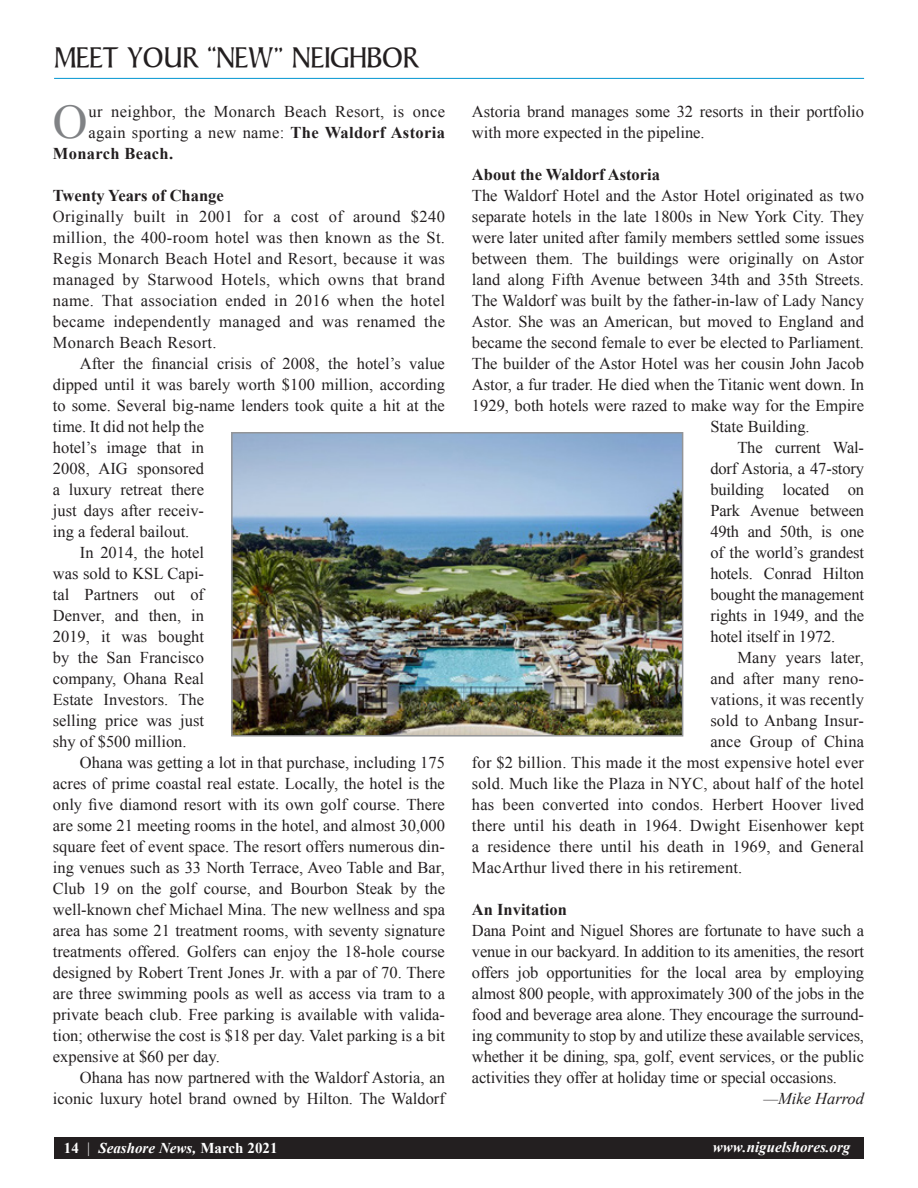
<style>
.page{position:relative;width:918px;height:1188px;background:#fff}
.page>*{position:absolute;margin:0;border:0;box-sizing:border-box;transform-origin:0 0}
.first_body_copy{font:48.15px "Times New Roman";color:#808285}
.t1{font:30px "Persuasion S Si";color:#231f20}
.body_copy{font:16.5px/21px "Times New Roman";color:#231f20;text-align:justify}
.no_indent{font:16.5px/21px "Times New Roman";color:#231f20;text-align:justify}
.first_body_copy-2{font:16.5px "Times New Roman";letter-spacing:.02em;color:#231f20}
.Body_Subhead{font:700 16.5px "Times New Roman";color:#231f20}
.first_body_copy-3{font:700 16.5px "Times New Roman";letter-spacing:.02em;color:#231f20}
.Byline{font:italic 16.5px "Times New Roman";color:#231f20}
.t2{font:italic 700 15px "Times New Roman";color:#fff}
.s1{font-weight:700}
.s2{font-style:normal}
.s3{font-weight:400;font-style:normal}
</style>
<div class="page">
<div style="left:54px;top:1137px;width:810px;height:21px;background:#231f20"></div>
<img style="left:234px;top:435px;width:446px;height:299px">
<div style="left:231px;top:432px;width:452px;height:305px;border:2px solid #939598"></div>
<hr style="left:54px;top:78px;width:810px;height:1px;background:#0095d0">
<p class="t1" style="left:54px;top:40px;width:367px">MEET YOUR “NEW” NEIGHBOR</p>
<p class="first_body_copy" style="left:53px;top:90px;width:36px">O</p>
<p class="first_body_copy-2" style="left:89px;top:100px;width:358px">ur neighbor, the Monarch Beach Resort, is once</p>
<p class="first_body_copy-2" style="left:89px;top:121px;width:358px">again sporting a new name: <span class="s1">The Waldorf Astoria</span></p>
<p class="first_body_copy-3" style="left:53px;top:142px;width:122px">Monarch Beach.</p>
<p class="Body_Subhead" style="left:53px;top:184px;width:172px">Twenty Years of Change</p>
<p class="no_indent" style="left:53px;top:206px;width:394px">Originally built in 2001 for a cost of around $240 million, the 400-room hotel was then known as the St.<br>Regis Monarch Beach Hotel and Resort, because it was managed by Starwood Hotels, which owns that brand name. That association ended in 2016 when the hotel became independently managed and was renamed the Monarch Beach Resort.</p>
<p class="body_copy" style="left:53px;top:353px;width:394px;text-align:left;text-indent:27px">After the financial crisis of 2008, the hotel’s value dipped until it was barely worth $100 million, according to some. Several big-name lenders took quite a hit at the time. It did not help the<br>hotel’s image that in<br>2008, AIG sponsored<br>a luxury retreat there<br>just days after receiv-<br>ing a federal bailout.</p>
<p class="body_copy" style="left:53px;top:542px;width:153px;text-indent:27px">In 2014, the hotel was sold to KSL Capi&shy;tal Partners out of Denver, and then, in 2019, it was bought by the San Francisco company, Ohana Real Estate Investors. The selling price was just shy of $500 million.</p>
<p class="body_copy" style="left:53px;top:752px;width:394px;text-indent:27px">Ohana was getting a lot in that purchase, including 175 acres of prime coastal real estate. Locally, the hotel is the only five diamond resort with its own golf course. There are some 21 meeting rooms in the hotel, and almost 30,000 square feet of event space. The resort offers numerous din&shy;ing venues such as 33 North Terrace, Aveo Table and Bar, Club 19 on the golf course, and Bourbon Steak by the well-known chef Michael Mina. The new wellness and spa area has some 21 treatment rooms, with seventy signature treatments offered. Golfers can enjoy the 18-hole course designed by Robert Trent Jones Jr. with a par of 70. There are three swimming pools as well as access via tram to a private beach club. Free parking is available with valida&shy;tion; otherwise the cost is $18 per day. Valet parking is a bit expensive at $60 per day.</p>
<p class="body_copy" style="left:53px;top:1067px;width:394px;text-align:right">Ohana has now partnered with the Waldorf Astoria, an iconic luxury hotel brand owned by Hilton. The Waldorf</p>
<p class="body_copy" style="left:472px;top:101px;width:394px">Astoria brand manages some 32 resorts in their portfolio with more expected in the pipeline.</p>
<p class="Body_Subhead" style="left:472px;top:163px;width:190px">About the Waldorf Astoria</p>
<p class="no_indent" style="left:472px;top:185px;width:394px">The Waldorf Hotel and the Astor Hotel originated as two</p>
<p class="no_indent" style="left:472px;top:206px;width:394px">separate hotels in the late 1800s in New York City. They</p>
<p class="no_indent" style="left:472px;top:227px;width:394px">were later united after family members settled some issues</p>
<p class="no_indent" style="left:472px;top:248px;width:394px">between them. The buildings were originally on Astor</p>
<p class="no_indent" style="left:472px;top:269px;width:394px">land along Fifth Avenue between 34th and 35th Streets.</p>
<p class="no_indent" style="left:472px;top:290px;width:394px">The Waldorf was built by the father-in-law of Lady Nancy</p>
<p class="no_indent" style="left:472px;top:311px;width:394px">Astor. She was an American, but moved to England and</p>
<p class="no_indent" style="left:472px;top:332px;width:394px">became the second female to ever be elected to Parliament.</p>
<p class="no_indent" style="left:472px;top:353px;width:394px">The builder of the Astor Hotel was her cousin John Jacob</p>
<p class="no_indent" style="left:472px;top:374px;width:394px">Astor, a fur trader. He died when the Titanic went down. In</p>
<p class="no_indent" style="left:472px;top:395px;width:394px">1929, both hotels were razed to make way for the Empire</p>
<p class="no_indent" style="left:710px;top:416px;width:101px">State Building.</p>
<p class="body_copy" style="left:710px;top:437px;width:155px;text-indent:27px">The current Wal&shy;dorf Astoria, a 47-story building located on Park Avenue between 49th and 50th, is one of the world’s grandest hotels. Conrad Hilton bought the management rights in 1949, and the hotel itself in 1972.</p>
<p class="body_copy" style="left:737px;top:647px;width:128px">Many years later,</p>
<p class="body_copy" style="left:710px;top:668px;width:155px">and after many reno-</p>
<p class="body_copy" style="left:710px;top:689px;width:155px">vations, it was recently</p>
<p class="body_copy" style="left:710px;top:710px;width:155px">sold to Anbang Insur-</p>
<p class="body_copy" style="left:710px;top:731px;width:155px">ance Group of China</p>
<p class="body_copy" style="left:472px;top:752px;width:394px">for $2 billion. This made it the most expensive hotel ever</p>
<p class="body_copy" style="left:472px;top:773px;width:394px">sold. Much like the Plaza in NYC, about half of the hotel</p>
<p class="body_copy" style="left:472px;top:794px;width:394px">has been converted into condos. Herbert Hoover lived</p>
<p class="body_copy" style="left:472px;top:815px;width:394px">there until his death in 1964. Dwight Eisenhower kept</p>
<p class="body_copy" style="left:472px;top:836px;width:394px">a residence there until his death in 1969, and General</p>
<p class="body_copy" style="left:472px;top:857px;width:272px">MacArthur lived there in his retirement.</p>
<p class="Body_Subhead" style="left:472px;top:898px;width:96px">An Invitation</p>
<p class="no_indent" style="left:472px;top:920px;width:394px">Dana Point and Niguel Shores are fortunate to have such a venue in our backyard. In addition to its amenities, the resort offers job opportunities for the local area by employing almost 800 people, with approximately 300 of the jobs in the food and beverage area alone. They encourage the surround&shy;ing community to stop by and utilize these available services, whether it be dining, spa, golf, event services, or the public activities they offer at holiday time or special occasions.</p>
<p class="Byline" style="left:763px;top:1087px;width:102px">—Mike Harrod</p>
<p class="t2" style="left:64px;top:1137px;width:215px"><span class="s2">14</span> <span class="s3">|</span> Seashore News, <span class="s2">March 2021</span></p>
<p class="t2" style="left:713px;top:1137px;width:139px">www.niguelshores.org</p>
</div>
